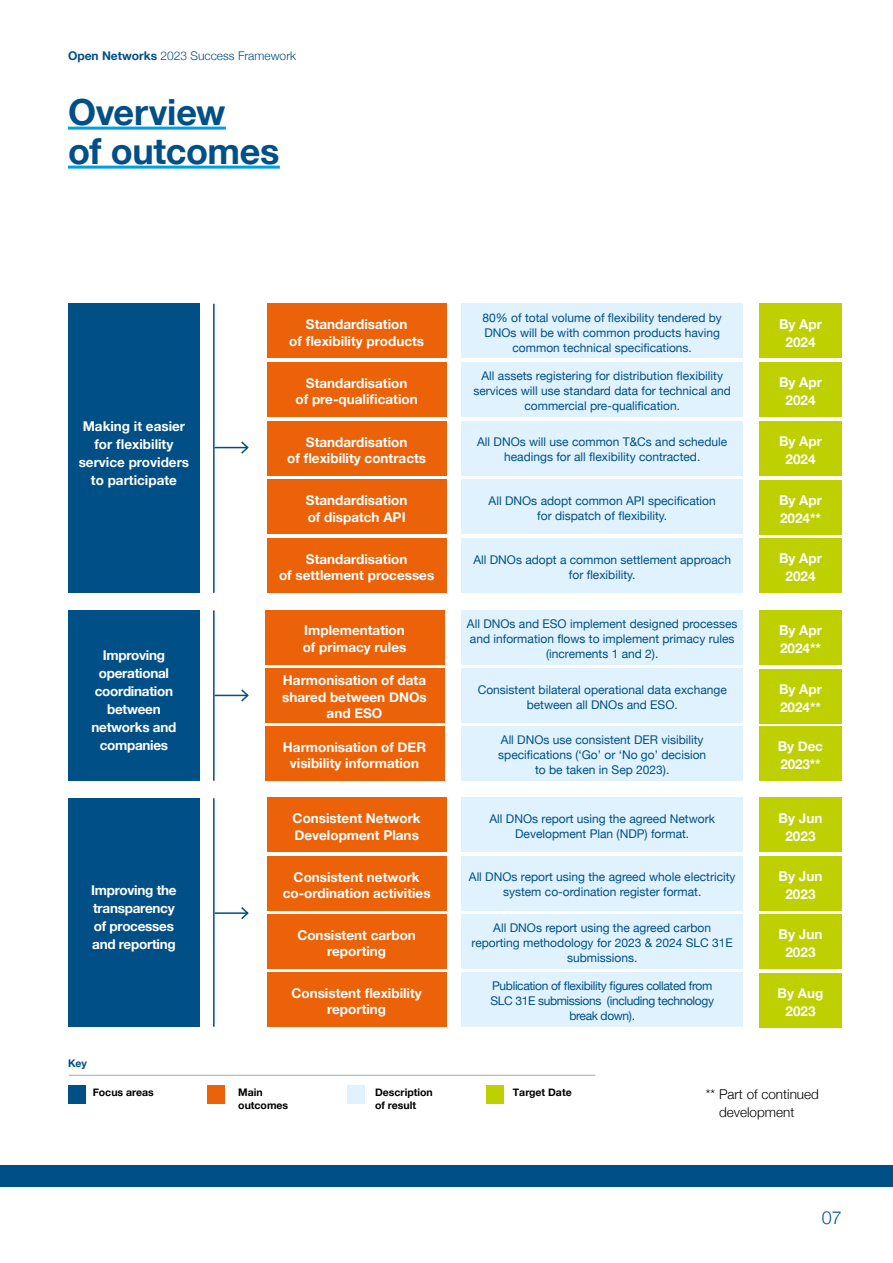
<style>
.page{position:relative;width:893px;height:1263px;background:#fff}
.page>*{position:absolute;margin:0;border:0;box-sizing:border-box;transform-origin:0 0}
.t1{font:700 36px/39px "Helvetica Neue";letter-spacing:-.01em;color:#004f86}
.t2{font:300 18px "Helvetica Neue";color:#004f86}
.t3{font:700 13.5px/18px "Helvetica Neue";color:#fff;text-align:center}
.t4{font:700 13.5px/18px "Helvetica Neue";letter-spacing:-.02em;color:#fff;text-align:center}
.t5{font:300 13.5px/18px "Helvetica Neue";color:#000}
.t6{font:12px/15px "Helvetica Neue";color:#004f86;text-align:center}
.t7{font:12px/15px "Helvetica Neue";letter-spacing:-.03em;color:#004f86;text-align:center}
.t8{font:300 12px "Helvetica Neue";color:#004f86}
.t9{font:700 10.5px/13.5px "Helvetica Neue";color:#000}
.t10{font:700 10.5px "Helvetica Neue";color:#004f86}
.s1{font-weight:700}
</style>
<div class="page">
<div style="left:0;top:1166px;width:893px;height:21px;background:#004f86"></div>
<div style="left:759px;top:304px;width:83px;height:54px;background:#bed000"></div>
<div style="left:759px;top:538px;width:83px;height:55px;background:#bed000"></div>
<div style="left:759px;top:856px;width:83px;height:54px;background:#bed000"></div>
<div style="left:759px;top:362px;width:83px;height:55px;background:#bed000"></div>
<div style="left:759px;top:610px;width:83px;height:55px;background:#bed000"></div>
<div style="left:759px;top:915px;width:83px;height:54px;background:#bed000"></div>
<div style="left:759px;top:421px;width:83px;height:54px;background:#bed000"></div>
<div style="left:759px;top:669px;width:83px;height:54px;background:#bed000"></div>
<div style="left:759px;top:726px;width:83px;height:55px;background:#bed000"></div>
<div style="left:759px;top:973px;width:83px;height:55px;background:#bed000"></div>
<div style="left:759px;top:480px;width:83px;height:54px;background:#bed000"></div>
<div style="left:759px;top:798px;width:83px;height:54px;background:#bed000"></div>
<div style="left:68px;top:304px;width:132px;height:289px;background:#004f86"></div>
<div style="left:68px;top:610px;width:132px;height:171px;background:#004f86"></div>
<div style="left:68px;top:798px;width:132px;height:229px;background:#004f86"></div>
<div style="left:267px;top:304px;width:179px;height:54px;background:#eb6209"></div>
<div style="left:267px;top:856px;width:179px;height:54px;background:#eb6209"></div>
<div style="left:267px;top:538px;width:179px;height:55px;background:#eb6209"></div>
<div style="left:267px;top:362px;width:179px;height:55px;background:#eb6209"></div>
<div style="left:267px;top:914px;width:179px;height:54px;background:#eb6209"></div>
<div style="left:265px;top:610px;width:179px;height:54px;background:#eb6209"></div>
<div style="left:267px;top:421px;width:179px;height:54px;background:#eb6209"></div>
<div style="left:267px;top:972px;width:179px;height:55px;background:#eb6209"></div>
<div style="left:265px;top:668px;width:179px;height:54px;background:#eb6209"></div>
<div style="left:265px;top:726px;width:179px;height:55px;background:#eb6209"></div>
<div style="left:267px;top:480px;width:179px;height:54px;background:#eb6209"></div>
<div style="left:267px;top:798px;width:179px;height:54px;background:#eb6209"></div>
<div style="left:461px;top:304px;width:282px;height:54px;background:#dff2fd"></div>
<div style="left:461px;top:856px;width:282px;height:54px;background:#dff2fd"></div>
<div style="left:461px;top:538px;width:282px;height:55px;background:#dff2fd"></div>
<div style="left:461px;top:362px;width:282px;height:55px;background:#dff2fd"></div>
<div style="left:461px;top:914px;width:282px;height:54px;background:#dff2fd"></div>
<div style="left:461px;top:610px;width:282px;height:54px;background:#dff2fd"></div>
<div style="left:461px;top:421px;width:282px;height:54px;background:#dff2fd"></div>
<div style="left:461px;top:972px;width:282px;height:55px;background:#dff2fd"></div>
<div style="left:461px;top:668px;width:282px;height:54px;background:#dff2fd"></div>
<div style="left:461px;top:726px;width:282px;height:55px;background:#dff2fd"></div>
<div style="left:461px;top:480px;width:282px;height:54px;background:#dff2fd"></div>
<div style="left:461px;top:798px;width:282px;height:54px;background:#dff2fd"></div>
<hr style="left:215px;top:695px;width:33px;height:1px;background:#004f86">
<svg style="left:240px;top:689px;width:9px;height:13px"></svg>
<hr style="left:215px;top:912px;width:33px;height:2px;background:#004f86">
<svg style="left:240px;top:907px;width:9px;height:13px"></svg>
<hr style="left:215px;top:447px;width:33px;height:1px;background:#004f86">
<svg style="left:240px;top:441px;width:9px;height:13px"></svg>
<div style="left:68px;top:1085px;width:17px;height:19px;background:#004f86"></div>
<div style="left:208px;top:1085px;width:17px;height:19px;background:#eb6209"></div>
<div style="left:347px;top:1085px;width:17px;height:19px;background:#dff2fd"></div>
<div style="left:487px;top:1085px;width:17px;height:19px;background:#bed000"></div>
<hr style="left:69px;top:1075px;width:526px;height:1px;background:#a6aca9">
<hr style="left:68px;top:127px;width:158px;height:3px;background:#009fe3">
<hr style="left:68px;top:166px;width:212px;height:3px;background:#009fe3">
<hr style="left:213px;top:304px;width:2px;height:289px;background:#004f86">
<hr style="left:213px;top:610px;width:2px;height:171px;background:#004f86">
<hr style="left:213px;top:798px;width:2px;height:229px;background:#004f86">
<p class="t8" style="left:68px;top:46px;width:230px"><span class="s1">Open Networks</span> 2023 Success Framework</p>
<h1 class="t1" style="left:68px;top:94px;width:213px">Overview<br>of outcomes</h1>
<p class="t3" style="left:79px;top:417px;width:112px">Making it easier for flexibility service providers to participate</p>
<p class="t4" style="left:92px;top:646px;width:86px">Improving operational coordination between networks and companies</p>
<p class="t4" style="left:91px;top:881px;width:87px;text-align:left">Improving the transparency of processes and reporting</p>
<p class="t10" style="left:68px;top:1055px;width:21px">Key</p>
<p class="t3" style="left:289px;top:317px;width:136px;line-height:16.5px">Standardisation<br>of flexibility products</p>
<p class="t6" style="left:483px;top:311px;width:241px">80% of total volume of flexibility tendered by<br>DNOs will be with common products having common technical specifications.</p>
<p class="t3" style="left:779px;top:315px;width:45px">By Apr<br>2024</p>
<p class="t3" style="left:296px;top:375px;width:124px;line-height:16.5px">Standardisation<br>of pre-qualification</p>
<p class="t6" style="left:473px;top:369px;width:259px">All assets registering for distribution flexibility services will use standard data for technical and commercial pre-qualification.</p>
<p class="t3" style="left:779px;top:374px;width:45px">By Apr<br>2024</p>
<p class="t3" style="left:287px;top:434px;width:140px;line-height:16.5px">Standardisation<br>of flexibility contracts</p>
<p class="t6" style="left:477px;top:435px;width:252px">All DNOs will use common T&amp;Cs and schedule headings for all flexibility contracted.</p>
<p class="t3" style="left:779px;top:432px;width:45px">By Apr<br>2024</p>
<p class="t3" style="left:306px;top:492px;width:103px;line-height:16.5px;text-align:left">Standardisation of dispatch API</p>
<p class="t6" style="left:489px;top:494px;width:229px">All DNOs adopt common API specification for dispatch of flexibility.</p>
<p class="t3" style="left:779px;top:491px;width:45px;text-align:left">By Apr<br>2024**</p>
<p class="t3" style="left:279px;top:551px;width:157px;line-height:16.5px">Standardisation<br>of settlement processes</p>
<p class="t6" style="left:473px;top:553px;width:259px">All DNOs adopt a common settlement approach for flexibility.</p>
<p class="t3" style="left:779px;top:550px;width:45px">By Apr<br>2024</p>
<p class="t3" style="left:303px;top:623px;width:105px;line-height:16.5px;text-align:left">Implementation of primacy rules</p>
<p class="t6" style="left:467px;top:617px;width:272px">All DNOs and ESO implement designed processes and information flows to implement primacy rules (increments 1 and 2).</p>
<p class="t3" style="left:779px;top:622px;width:45px;text-align:left">By Apr<br>2024**</p>
<p class="t3" style="left:282px;top:673px;width:146px;line-height:16.5px">Harmonisation of data shared between DNOs and ESO</p>
<p class="t3" style="left:283px;top:739px;width:145px;line-height:16.5px">Harmonisation of DER visibility information</p>
<p class="t6" style="left:478px;top:682px;width:251px">Consistent bilateral operational data exchange between all DNOs and ESO.</p>
<p class="t6" style="left:498px;top:733px;width:210px">All DNOs use consistent DER visibility specifications (‘Go’ or ‘No go’ decision to be taken in Sep 2023).</p>
<p class="t3" style="left:779px;top:680px;width:45px;text-align:left">By Apr<br>2024**</p>
<p class="t3" style="left:778px;top:738px;width:47px;text-align:left">By Dec<br>2023**</p>
<p class="t3" style="left:293px;top:811px;width:129px;line-height:16.5px;text-align:left">Consistent Network<br>Development Plans</p>
<p class="t6" style="left:490px;top:812px;width:227px">All DNOs report using the agreed Network<br>Development Plan (NDP) format.</p>
<p class="t3" style="left:779px;top:809px;width:45px">By Jun<br>2023</p>
<p class="t3" style="left:283px;top:869px;width:149px;line-height:16.5px">Consistent network co-ordination activities</p>
<p class="t6" style="left:469px;top:870px;width:268px">All DNOs report using the agreed whole electricity system co-ordination register format.</p>
<p class="t3" style="left:779px;top:867px;width:45px">By Jun<br>2023</p>
<p class="t3" style="left:297px;top:927px;width:120px;line-height:16.5px">Consistent carbon reporting</p>
<p class="t6" style="left:472px;top:921px;width:263px">All DNOs report using the agreed carbon reporting methodology for 2023 &amp; 2024 SLC 31E submissions.</p>
<p class="t3" style="left:779px;top:926px;width:45px">By Jun<br>2023</p>
<p class="t3" style="left:291px;top:985px;width:132px;line-height:16.5px">Consistent flexibility reporting</p>
<p class="t7" style="left:490px;top:979px;width:225px">Publication of flexibility figures collated from<br>SLC 31E submissions (including technology break down).</p>
<p class="t3" style="left:778px;top:984px;width:47px">By Aug<br>2023</p>
<p class="t9" style="left:93px;top:1085px;width:63px">Focus areas</p>
<p class="t9" style="left:238px;top:1085px;width:26px">Main</p>
<p class="t9" style="left:513px;top:1085px;width:60px">Target Date</p>
<p class="t9" style="left:238px;top:1099px;width:51px">outcomes</p>
<p class="t9" style="left:375px;top:1085px;width:59px">Description of result</p>
<p class="t5" style="left:719px;top:1084px;width:101px;text-indent:-13px">** Part of continued development</p>
<h2 class="t2" style="left:822px;top:1202px;width:22px">07</h2>
</div>
